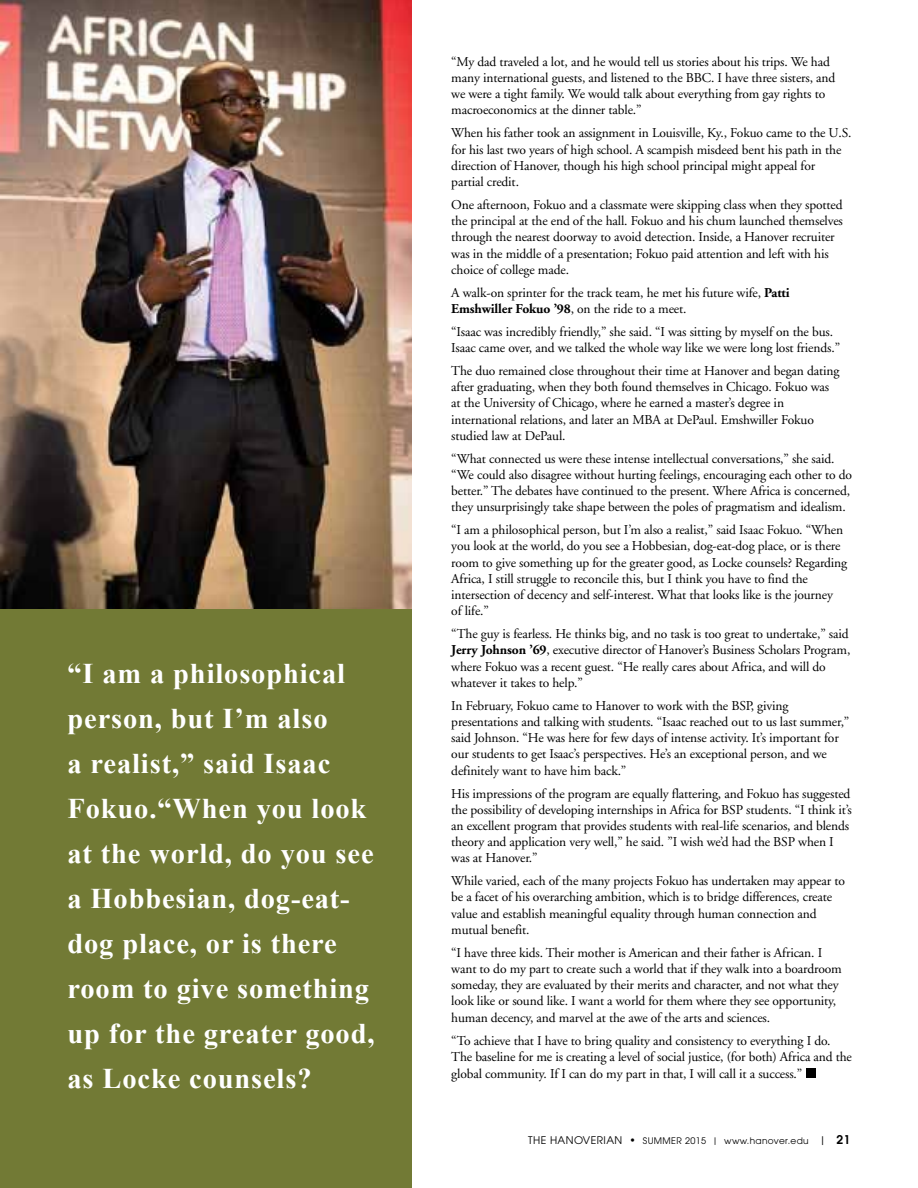
<style>
.page{position:relative;width:918px;height:1188px;background:#fff}
.page>*{position:absolute;margin:0;border:0;box-sizing:border-box;transform-origin:0 0}
.t1{font:700 28.5px/45px "Times New Roman";letter-spacing:.03em;color:#fff}
.t2{font:13.5px/16.2px "Adobe Garamond";letter-spacing:-.01em;color:#000}
.t3{font:9px "Avant Garde";letter-spacing:.04em;color:#000}
.s1{font-weight:700}
.s2{font-size:10.5px}
.s3{font-weight:600;font-size:12px}
</style>
<div class="page">
<div style="left:0;top:607px;width:412px;height:581px;background:#727a35"></div>
<div style="left:806px;top:1068px;width:10px;height:10px;background:#000"></div>
<img style="left:1px;top:0;width:411px;height:608px">
<h1 class="t1" style="left:68px;top:650px;width:309px">“I am a philosophical person, but I’m also<br>a realist,” said Isaac<br>Fokuo.“When you look at the world, do you see a Hobbesian, dog-eat&shy;dog place, or is there room to give something up for the greater good, as Locke counsels?</h1>
<p class="t2" style="left:451px;top:54px;width:386px">“My dad traveled a lot, and he would tell us stories about his trips. We had many international guests, and listened to the BBC. I have three sisters, and we were a tight family. We would talk about everything from gay rights to macroeconomics at the dinner table.”</p>
<p class="t2" style="left:451px;top:125px;width:402px">When his father took an assignment in Louisville, Ky., Fokuo came to the U.S. for his last two years of high school. A scampish misdeed bent his path in the direction of Hanover, though his high school principal might appeal for<br>partial credit.</p>
<p class="t2" style="left:451px;top:197px;width:393px">One afternoon, Fokuo and a classmate were skipping class when they spotted the principal at the end of the hall. Fokuo and his chum launched themselves through the nearest doorway to avoid detection. Inside, a Hanover recruiter was in the middle of a presentation; Fokuo paid attention and left with his choice of college made.</p>
<p class="t2" style="left:451px;top:285px;width:340px">A walk-on sprinter for the track team, he met his future wife, <span class="s1">Patti<br>Emshwiller Fokuo ’98</span>, on the ride to a meet.</p>
<p class="t2" style="left:451px;top:324px;width:390px">“Isaac was incredibly friendly,” she said. “I was sitting by myself on the bus.<br>Isaac came over, and we talked the whole way like we were long lost friends.”</p>
<p class="t2" style="left:451px;top:363px;width:390px">The duo remained close throughout their time at Hanover and began dating after graduating, when they both found themselves in Chicago. Fokuo was at the University of Chicago, where he earned a master’s degree in international relations, and later an MBA at DePaul. Emshwiller Fokuo studied law at DePaul.</p>
<p class="t2" style="left:451px;top:451px;width:402px">“What connected us were these intense intellectual conversations,” she said. “We could also disagree without hurting feelings, encouraging each other to do better.” The debates have continued to the present. Where Africa is concerned, they unsurprisingly take shape between the poles of pragmatism and idealism.</p>
<p class="t2" style="left:451px;top:522px;width:397px">“I am a philosophical person, but I’m also a realist,” said Isaac Fokuo. “When you look at the world, do you see a Hobbesian, dog-eat-dog place, or is there room to give something up for the greater good, as Locke counsels? Regarding Africa, I still struggle to reconcile this, but I think you have to find the intersection of decency and self-interest. What that looks like is the journey<br>of life.”</p>
<p class="t2" style="left:451px;top:626px;width:401px">“The guy is fearless. He thinks big, and no task is too great to undertake,” said <span class="s1">Jerry Johnson ’69</span>, executive director of Hanover’s Business Scholars Program, where Fokuo was a recent guest. “He really cares about Africa, and will do whatever it takes to help.”</p>
<p class="t2" style="left:451px;top:698px;width:400px">In February, Fokuo came to Hanover to work with the BSP, giving presentations and talking with students. “Isaac reached out to us last summer,” said Johnson. “He was here for few days of intense activity. It’s important for our students to get Isaac’s perspectives. He’s an exceptional person, and we definitely want to have him back.”</p>
<p class="t2" style="left:451px;top:786px;width:402px">His impressions of the program are equally flattering, and Fokuo has suggested the possibility of developing internships in Africa for BSP students. “I think it’s an excellent program that provides students with real-life scenarios, and blends theory and application very well,” he said. ”I wish we’d had the BSP when I was at Hanover.”</p>
<p class="t2" style="left:451px;top:873px;width:395px">While varied, each of the many projects Fokuo has undertaken may appear to be a facet of his overarching ambition, which is to bridge differences, create value and establish meaningful equality through human connection and mutual benefit.</p>
<p class="t2" style="left:451px;top:945px;width:392px">“I have three kids. Their mother is American and their father is African. I want to do my part to create such a world that if they walk into a boardroom someday, they are evaluated by their merits and character, and not what they look like or sound like. I want a world for them where they see opportunity, human decency, and marvel at the awe of the arts and sciences.</p>
<p class="t2" style="left:451px;top:1032px;width:402px;line-height:16.8px">“To achieve that I have to bring quality and consistency to everything I do.<br>The baseline for me is creating a level of social justice, (for both) Africa and the global community. If I can do my part in that, I will call it a success.”</p>
<p class="t3" style="left:528px;top:1135px;width:324px"><span class="s2">THE HANOVERIAN •</span> SUMMER 2015 | www.hanover.edu <span class="s2">|</span> <span class="s3">21</span></p>
</div>
